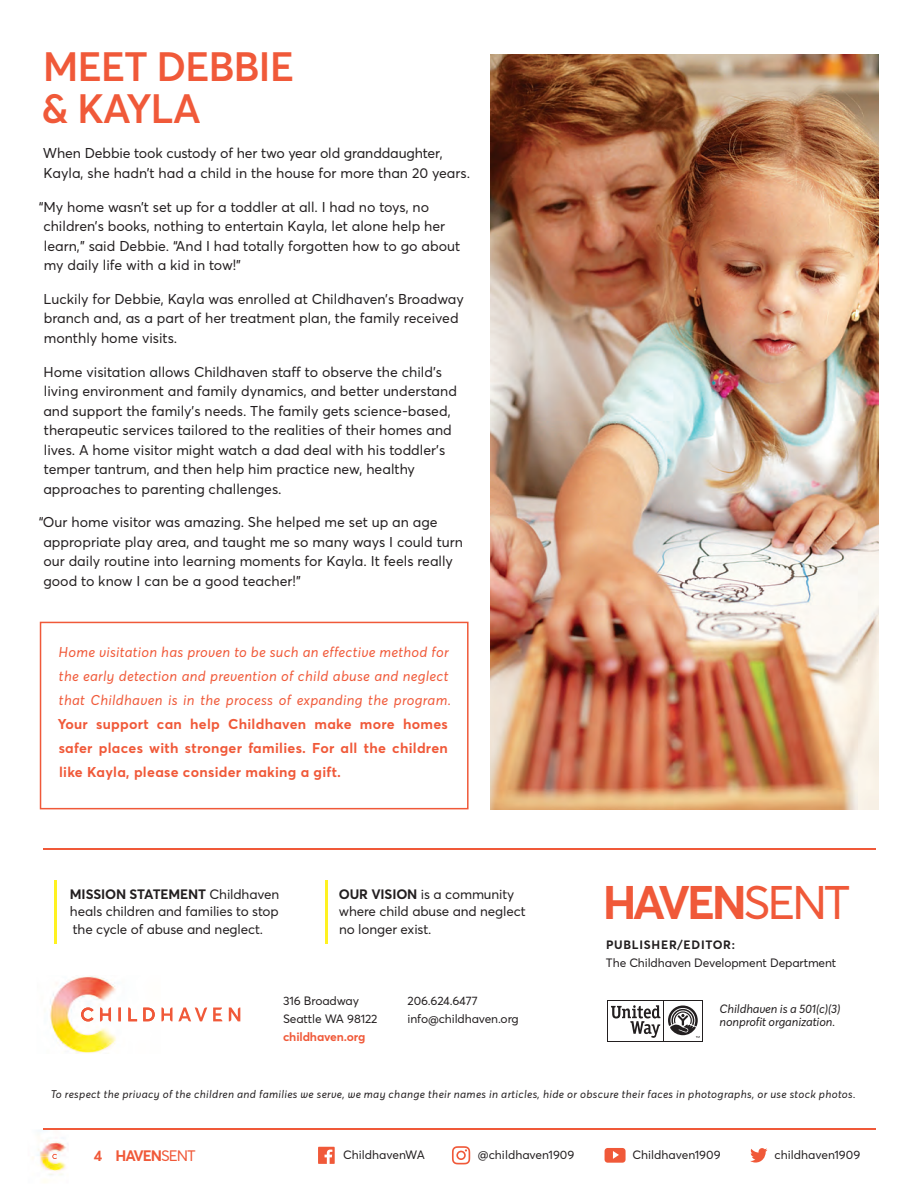
<style>
.page{position:relative;width:922px;height:1188px;background:#fff}
.page>*{position:absolute;margin:0;border:0;box-sizing:border-box;transform-origin:0 0}
.t1{font:700 46.5px "Averta";letter-spacing:-.075em;color:#f05939}
.t2{font:600 40.5px/42px "Averta";letter-spacing:-.03em;color:#f05939}
.t3{font:700 15px "Averta";letter-spacing:-.075em;color:#f05939}
.t4{font:14.1px/19.5px "Averta";color:#231f20}
.t5{font:italic 14.1px/24px "Averta";letter-spacing:.02em;color:#f05939}
.t6{font:700 14.1px/24px "Averta";letter-spacing:.02em;color:#f05939;text-align:justify}
.t7{font:13.5px/17.2px "Averta";letter-spacing:-.01em;color:#231f20}
.t8{font:12px "Averta";letter-spacing:-.01em;color:#231f20}
.t9{font:italic 12px/13.5px "Averta";letter-spacing:-.01em;color:#231f20}
.t10{font:700 12px "Averta";letter-spacing:.06em;color:#231f20}
.t11{font:700 12px "Averta";letter-spacing:-.01em;color:#f05939}
.t12{font:italic 10.95px "Averta";letter-spacing:.03em;color:#231f20}
.s1{font-weight:700}
.s2{font-weight:400}
</style>
<div class="page">
<img style="left:491px;top:54px;width:388px;height:755px">
<svg style="left:161px;top:1007px;width:79px;height:14px"></svg>
<img style="left:50px;top:976px;width:100px;height:77px">
<img style="left:81px;top:1007px;width:74px;height:14px">
<hr style="left:43px;top:1128px;width:832px;height:1px;background:#f05939">
<hr style="left:43px;top:849px;width:832px;height:1px;background:#f05939">
<hr style="left:54px;top:879px;width:3px;height:64px;background:#fff221">
<hr style="left:325px;top:879px;width:3px;height:64px;background:#fff221">
<img style="left:32px;top:1130px;width:34px;height:53px">
<svg style="left:43px;top:1129px;width:26px;height:1px"></svg>
<svg style="left:52px;top:1153px;width:5px;height:6px"></svg>
<div style="left:40px;top:621px;width:428px;height:188px;border:2px solid #f05939"></div>
<svg style="left:607px;top:1000px;width:96px;height:41px"></svg>
<div style="left:664px;top:1000px;width:38px;height:40px;background:#fff"></div>
<div style="left:608px;top:1000px;width:56px;height:40px;background:#fff"></div>
<svg style="left:668px;top:1005px;width:31px;height:33px"></svg>
<svg style="left:611px;top:1005px;width:49px;height:32px"></svg>
<hr style="left:663px;top:1000px;width:1px;height:40px;background:#231f20">
<svg style="left:318px;top:1146px;width:17px;height:17px"></svg>
<svg style="left:750px;top:1148px;width:17px;height:14px"></svg>
<svg style="left:604px;top:1148px;width:21px;height:14px"></svg>
<svg style="left:452px;top:1146px;width:18px;height:18px"></svg>
<h2 class="t2" style="left:41px;top:45px;width:254px">MEET DEBBIE &amp; KAYLA</h2>
<p class="t4" style="left:43px;top:143px;width:429px">When Debbie took custody of her two year old granddaughter,<br>Kayla, she hadn’t had a child in the house for more than 20 years.</p>
<p class="t4" style="left:43px;top:197px;width:418px;text-indent:-5px">“My home wasn’t set up for a toddler at all. I had no toys, no children’s books, nothing to entertain Kayla, let alone help her learn,” said Debbie. “And I had totally forgotten how to go about my daily life with a kid in tow!”</p>
<p class="t4" style="left:44px;top:289px;width:422px">Luckily for Debbie, Kayla was enrolled at Childhaven’s Broadway branch and, as a part of her treatment plan, the family received monthly home visits.</p>
<p class="t4" style="left:43px;top:362px;width:415px">Home visitation allows Childhaven staff to observe the child’s living environment and family dynamics, and better understand and support the family’s needs. The family gets science-based, therapeutic services tailored to the realities of their homes and lives. A home visitor might watch a dad deal with his toddler’s temper tantrum, and then help him practice new, healthy approaches to parenting challenges.</p>
<p class="t4" style="left:43px;top:512px;width:421px;text-indent:-5px">“Our home visitor was amazing. She helped me set up an age appropriate play area, and taught me so many ways I could turn our daily routine into learning moments for Kayla. It feels really good to know I can be a good teacher!”</p>
<p class="t5" style="left:58px;top:641px;width:394px">Home visitation has proven to be such an effective method for the early detection and prevention of child abuse and neglect that Childhaven is in the process of expanding the program.</p>
<p class="t6" style="left:58px;top:712px;width:392px">Your support can help Childhaven make more homes safer places with stronger families. For all the children like Kayla, please consider making a gift.</p>
<p class="t7" style="left:70px;top:885px;width:211px;text-align:justify"><span class="s1">MISSION STATEMENT</span> Childhaven heals children and families to stop the cycle of abuse and neglect.</p>
<p class="t7" style="left:339px;top:885px;width:188px"><span class="s1">OUR VISION</span> is a community where child abuse and neglect no longer exist.</p>
<p class="t8" style="left:283px;top:993px;width:77px">316 Broadway</p>
<p class="t8" style="left:407px;top:993px;width:72px">206.624.6477</p>
<p class="t8" style="left:283px;top:1011px;width:96px">Seattle WA 98122</p>
<p class="t8" style="left:407px;top:1011px;width:113px">info@childhaven.org</p>
<p class="t11" style="left:283px;top:1028px;width:84px">childhaven.org</p>
<h1 class="t1" style="left:602px;top:872px;width:249px">HAVEN<span class="s2">SENT</span></h1>
<p class="t10" style="left:606px;top:937px;width:130px">PUBLISHER/EDITOR:</p>
<p class="t8" style="left:606px;top:955px;width:232px">The Childhaven Development Department</p>
<p class="t9" style="left:719px;top:1002px;width:122px">Childhaven is a 501(c)(3) nonprofit organization.</p>
<p class="t12" style="left:51px;top:1087px;width:806px">To respect the privacy of the children and families we serve, we may change their names in articles, hide or obscure their faces in photographs, or use stock photos.</p>
<p class="t3" style="left:94px;top:1145px;width:103px">4 HAVEN<span class="s2">SENT</span></p>
<p class="t8" style="left:343px;top:1147px;width:83px">ChildhavenWA</p>
<p class="t8" style="left:478px;top:1147px;width:98px">@childhaven1909</p>
<p class="t8" style="left:632px;top:1147px;width:90px">Childhaven1909</p>
<p class="t8" style="left:774px;top:1147px;width:87px">childhaven1909</p>
</div>
